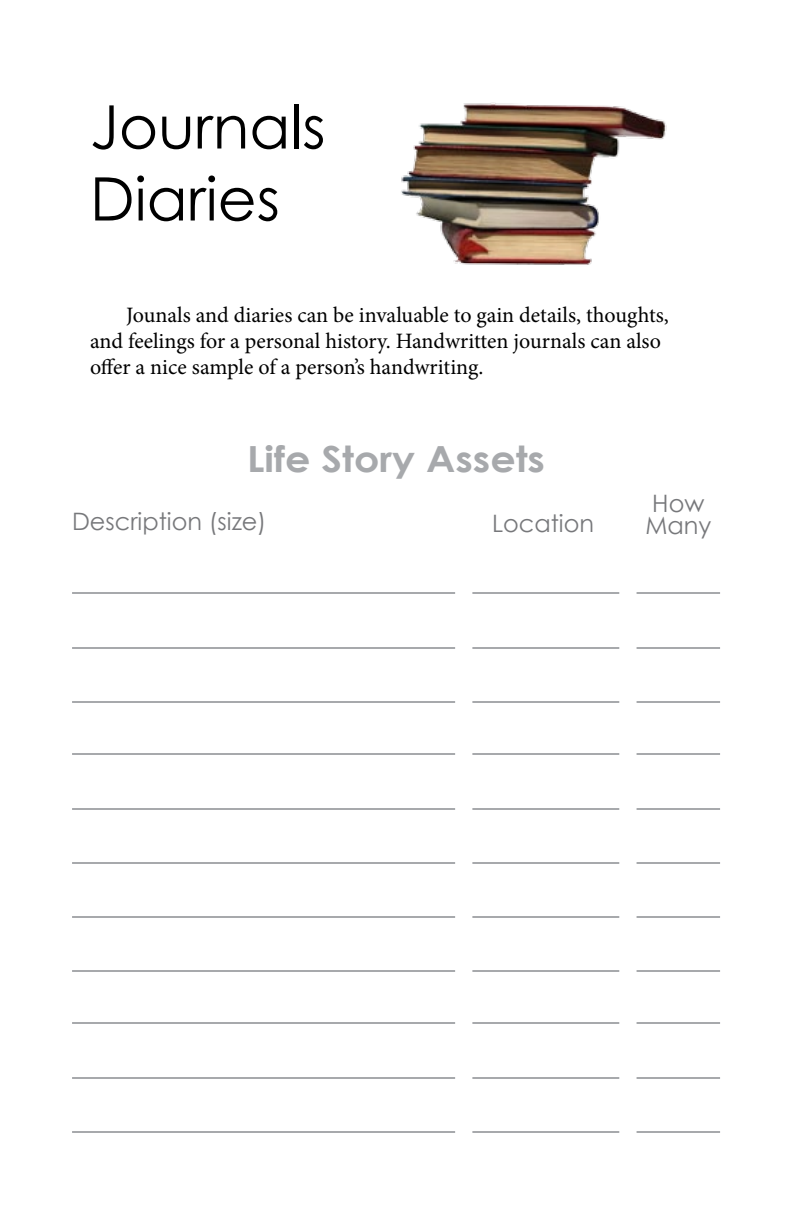
<style>
.page{position:relative;width:792px;height:1224px;background:#fff}
.page>*{position:absolute;margin:0;border:0;box-sizing:border-box;transform-origin:0 0}
.t1{font:60px/72px "Century Gothic";color:#000}
.t2{font:700 36px "Century Gothic";color:#a7a9ac;scale:1.1 1}
.t3{font:24px/22px "Century Gothic";color:#77787b}
.t4{font:22px/26.4px "Minion Pro";letter-spacing:-.005em;color:#000}
</style>
<div class="page">
<hr style="left:72px;top:592px;width:383px;height:2px;background:#a7a9ac">
<hr style="left:472px;top:592px;width:147px;height:2px;background:#a7a9ac">
<hr style="left:637px;top:592px;width:83px;height:2px;background:#a7a9ac">
<hr style="left:72px;top:647px;width:383px;height:2px;background:#a7a9ac">
<hr style="left:472px;top:647px;width:147px;height:2px;background:#a7a9ac">
<hr style="left:637px;top:647px;width:83px;height:2px;background:#a7a9ac">
<hr style="left:72px;top:701px;width:383px;height:2px;background:#a7a9ac">
<hr style="left:472px;top:701px;width:147px;height:2px;background:#a7a9ac">
<hr style="left:637px;top:701px;width:83px;height:2px;background:#a7a9ac">
<hr style="left:72px;top:753px;width:383px;height:2px;background:#a7a9ac">
<hr style="left:472px;top:753px;width:147px;height:2px;background:#a7a9ac">
<hr style="left:637px;top:753px;width:83px;height:2px;background:#a7a9ac">
<hr style="left:72px;top:808px;width:383px;height:2px;background:#a7a9ac">
<hr style="left:472px;top:808px;width:147px;height:2px;background:#a7a9ac">
<hr style="left:637px;top:808px;width:83px;height:2px;background:#a7a9ac">
<hr style="left:72px;top:862px;width:383px;height:2px;background:#a7a9ac">
<hr style="left:472px;top:862px;width:147px;height:2px;background:#a7a9ac">
<hr style="left:637px;top:862px;width:83px;height:2px;background:#a7a9ac">
<hr style="left:72px;top:916px;width:383px;height:2px;background:#a7a9ac">
<hr style="left:472px;top:916px;width:147px;height:2px;background:#a7a9ac">
<hr style="left:637px;top:916px;width:83px;height:2px;background:#a7a9ac">
<hr style="left:72px;top:970px;width:383px;height:2px;background:#a7a9ac">
<hr style="left:472px;top:970px;width:147px;height:2px;background:#a7a9ac">
<hr style="left:637px;top:970px;width:83px;height:2px;background:#a7a9ac">
<hr style="left:72px;top:1022px;width:383px;height:2px;background:#a7a9ac">
<hr style="left:472px;top:1022px;width:147px;height:2px;background:#a7a9ac">
<hr style="left:637px;top:1022px;width:83px;height:2px;background:#a7a9ac">
<hr style="left:72px;top:1077px;width:383px;height:2px;background:#a7a9ac">
<hr style="left:472px;top:1077px;width:147px;height:2px;background:#a7a9ac">
<hr style="left:637px;top:1077px;width:83px;height:2px;background:#a7a9ac">
<hr style="left:72px;top:1131px;width:383px;height:2px;background:#a7a9ac">
<hr style="left:472px;top:1131px;width:147px;height:2px;background:#a7a9ac">
<hr style="left:637px;top:1131px;width:83px;height:2px;background:#a7a9ac">
<img style="left:401px;top:102px;width:266px;height:163px">
<p class="t1" style="left:90px;top:90px;width:237px">Journals<br>Diaries</p>
<p class="t4" style="left:90px;top:302px;width:580px;text-indent:36px">Jounals and diaries can be invaluable to gain details, thoughts, and feelings for a personal history. Handwritten journals can also offer a nice sample of a person’s handwriting.</p>
<p class="t2" style="left:247px;top:431px;width:272px">Life Story Assets</p>
<p class="t3" style="left:72px;top:510px;width:196px">Description (size)</p>
<p class="t3" style="left:492px;top:512px;width:104px">Location</p>
<p class="t3" style="left:645px;top:492px;width:67px">How<br>Many</p>
</div>
